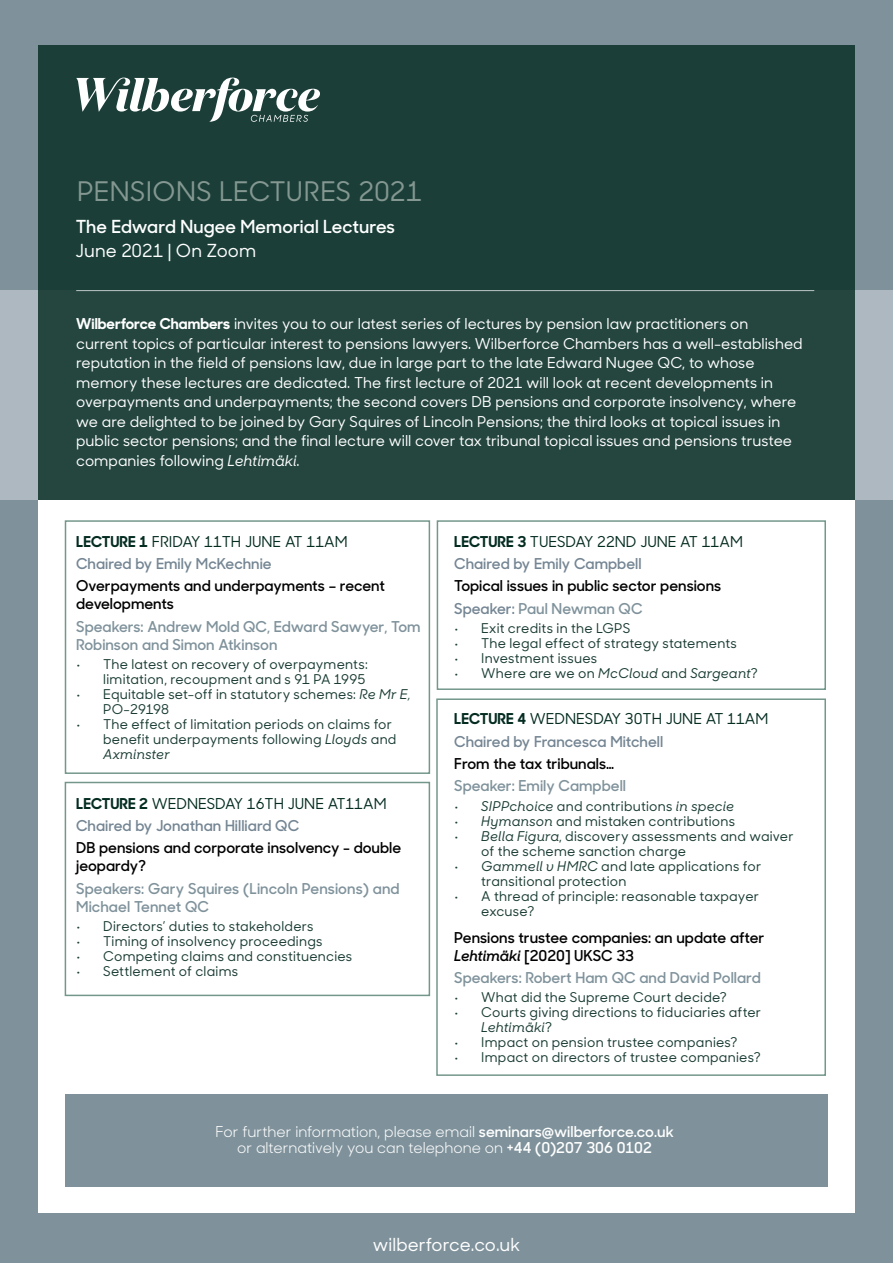
<style>
.page{position:relative;width:893px;height:1263px;background:#7f929b}
.page>*{position:absolute;margin:0;border:0;box-sizing:border-box;transform-origin:0 0}
.t1{font:500 27px "Sharp Sans No 1";letter-spacing:.01em;color:#849791}
.t2{font:500 18px "Sharp Sans No 1";color:#fff}
.t3{font:600 18px "Sharp Sans No 1";color:#fff}
.t4{font:500 15px/19.5px "Sharp Sans No 1";color:#fff}
.t5{font:600 15px/18px "Sharp Sans No 1";color:#000}
.t6{font:600 15px/18px "Sharp Sans No 1";color:#7f929b}
.t7{font:500 15px "Sharp Sans No 1";color:#042c21}
.t8{font:15px "Sharp Sans No 1";color:#fff}
.t9{font:600 15px "Sharp Sans No 1";color:#748593}
.t10{font:500 13.5px/15px "Sharp Sans No 1";letter-spacing:.015em;color:#1a3c34}
.t11{font:italic 500 13.5px "Sharp Sans No 1";letter-spacing:.015em;color:#1a3c34}
.s1{font-weight:700}
.s2{font-style:italic}
.s3{color:#748593}
.s4{font-style:normal}
.s5{font-weight:600}
</style>
<div class="page">
<div style="left:0;top:290px;width:893px;height:210px;background:#aeb8c1"></div>
<div style="left:38px;top:500px;width:817px;height:712px;background:#fff"></div>
<div style="left:65px;top:1094px;width:762px;height:92px;background:#7f929b"></div>
<div style="left:39px;top:46px;width:816px;height:454px;background:#1b3f38"></div>
<svg style="left:76px;top:78px;width:244px;height:44px"></svg>
<hr style="left:76px;top:290px;width:738px;height:1px;background:#bcc6c3">
<div style="left:65px;top:520px;width:365px;height:254px;border:2px solid #74978c"></div>
<div style="left:65px;top:782px;width:365px;height:214px;border:2px solid #74978c"></div>
<div style="left:436px;top:698px;width:390px;height:378px;border:2px solid #74978c"></div>
<div style="left:437px;top:520px;width:389px;height:170px;border:2px solid #74978c"></div>
<p class="t1" style="left:77px;top:171px;width:346px">PENSIONS LECTURES 2021</p>
<p class="t3" style="left:76px;top:213px;width:321px">The Edward Nugee Memorial Lectures</p>
<p class="t2" style="left:75px;top:238px;width:182px">June 2021 | On Zoom</p>
<p class="t4" style="left:76px;top:313px;width:728px"><span class="s1">Wilberforce Chambers</span> invites you to our latest series of lectures by pension law practitioners on current topics of particular interest to pensions lawyers. Wilberforce Chambers has a well-established reputation in the field of pensions law, due in large part to the late Edward Nugee QC, to whose memory these lectures are dedicated. The first lecture of 2021 will look at recent developments in overpayments and underpayments; the second covers DB pensions and corporate insolvency, where we are delighted to be joined by Gary Squires of Lincoln Pensions; the third looks at topical issues in public sector pensions; and the final lecture will cover tax tribunal topical issues and pensions trustee companies following <span class="s2">Lehtimäki</span>.</p>
<p class="t7" style="left:76px;top:531px;width:273px"><span class="s1">LECTURE 1</span> FRIDAY 11TH JUNE AT 11AM</p>
<p class="t9" style="left:76px;top:553px;width:197px">Chaired by Emily McKechnie</p>
<p class="t5" style="left:76px;top:576px;width:310px">Overpayments and underpayments – recent developments</p>
<p class="t6" style="left:76px;top:616px;width:346px">Speakers: Andrew Mold QC, Edward Sawyer, Tom<br>Robinson and Simon Atkinson</p>
<p class="t10" style="left:76px;top:656px;width:293px;text-align:right">• The latest on recovery of overpayments: limitation, recoupment and s 91 PA 1995</p>
<p class="t10" style="left:103px;top:686px;width:309px;text-indent:-27px">• Equitable set-off in statutory schemes: <span class="s2">Re Mr E,<br></span>PO-29198</p>
<p class="t10" style="left:103px;top:716px;width:295px;text-indent:-27px">• The effect of limitation periods on claims for benefit underpayments following <span class="s2">Lloyds</span> and<br><span class="s2">Axminster</span></p>
<p class="t7" style="left:76px;top:792px;width:312px"><span class="s1">LECTURE 2</span> WEDNESDAY 16TH JUNE AT11AM</p>
<p class="t9" style="left:76px;top:815px;width:224px">Chaired by Jonathan Hilliard QC</p>
<p class="t5" style="left:76px;top:838px;width:326px">DB pensions and corporate insolvency - double jeopardy?</p>
<p class="t6" style="left:76px;top:878px;width:325px">Speakers: Gary Squires (Lincoln Pensions) and<br>Michael Tennet QC</p>
<p class="t10" style="left:76px;top:918px;width:239px">• Directors’ duties to stakeholders</p>
<p class="t10" style="left:76px;top:933px;width:248px">• Timing of insolvency proceedings</p>
<p class="t10" style="left:76px;top:948px;width:278px">• Competing claims and constituencies</p>
<p class="t10" style="left:76px;top:963px;width:164px">• Settlement of claims</p>
<p class="t7" style="left:454px;top:531px;width:290px"><span class="s1">LECTURE 3</span> TUESDAY 22ND JUNE AT 11AM</p>
<p class="t9" style="left:454px;top:553px;width:189px">Chaired by Emily Campbell</p>
<p class="t5" style="left:454px;top:576px;width:268px">Topical issues in public sector pensions</p>
<p class="t6" style="left:454px;top:598px;width:190px"><span class="s3">Speaker:</span> Paul Newman QC</p>
<p class="t10" style="left:454px;top:620px;width:178px">• Exit credits in the LGPS</p>
<p class="t10" style="left:454px;top:635px;width:284px">• The legal effect of strategy statements</p>
<p class="t10" style="left:454px;top:650px;width:144px">• Investment issues</p>
<p class="t10" style="left:454px;top:665px;width:305px">• Where are we on <span class="s2">McCloud</span> and <span class="s2">Sargeant</span>?</p>
<p class="t7" style="left:454px;top:708px;width:316px"><span class="s1">LECTURE 4</span> WEDNESDAY 30TH JUNE AT 11AM</p>
<p class="t9" style="left:454px;top:730px;width:210px">Chaired by Francesca Mitchell</p>
<p class="t5" style="left:454px;top:754px;width:161px">From the tax tribunals…</p>
<p class="t6" style="left:454px;top:776px;width:173px">Speaker: Emily Campbell</p>
<p class="t11" style="left:454px;top:796px;width:281px">• SIPPchoice <span class="s4">and contributions</span> in specie</p>
<p class="t10" style="left:454px;top:812px;width:282px"><span class="s2">• Hymanson</span> and mistaken contributions</p>
<p class="t10" style="left:481px;top:827px;width:314px;text-indent:-27px"><span class="s2">• Bella Figura</span>, discovery assessments and waiver of the scheme sanction charge</p>
<p class="t10" style="left:481px;top:857px;width:281px;text-indent:-27px"><span class="s2">• Gammell v HMRC</span> and late applications for transitional protection</p>
<p class="t10" style="left:481px;top:887px;width:279px;text-indent:-27px">• A thread of principle: reasonable taxpayer excuse?</p>
<p class="t5" style="left:454px;top:927px;width:312px">Pensions trustee companies: an update after<br><span class="s2">Lehtimäki</span> [2020] UKSC 33</p>
<p class="t6" style="left:454px;top:967px;width:308px">Speakers: Robert Ham QC and David Pollard</p>
<p class="t10" style="left:454px;top:989px;width:274px">• What did the Supreme Court decide?</p>
<p class="t10" style="left:481px;top:1004px;width:281px;text-indent:-27px">• Courts giving directions to fiduciaries after<br><span class="s2">Lehtimäki</span>?</p>
<p class="t10" style="left:454px;top:1034px;width:285px">• Impact on pension trustee companies?</p>
<p class="t10" style="left:454px;top:1049px;width:308px">• Impact on directors of trustee companies?</p>
<p class="t8" style="left:215px;top:1120px;width:460px">For further information, please email <span class="s5">seminars@wilberforce.co.uk</span></p>
<p class="t8" style="left:237px;top:1137px;width:416px">or alternatively you can telephone on <span class="s5">+44 (0)207 306 0102</span></p>
<p class="t2" style="left:373px;top:1231px;width:149px">wilberforce.co.uk</p>
</div>
